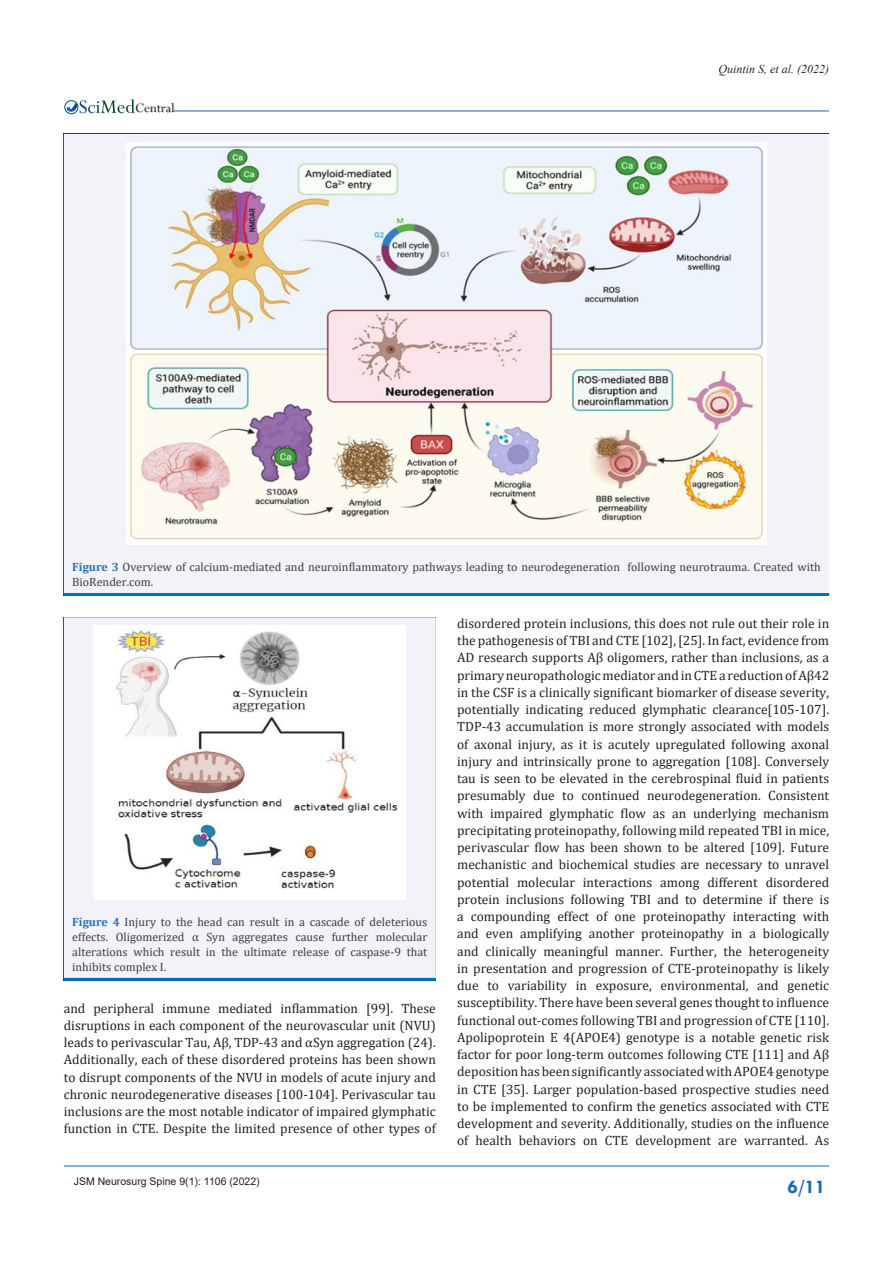
<style>
.page{position:relative;width:893px;height:1263px;background:#fff}
.page>*{position:absolute;margin:0;border:0;box-sizing:border-box;transform-origin:0 0}
.t1{font:700 19.5px "Tw Cen";color:#1768b4}
.t2{font:14.55px "Perpetua";color:#211e1e}
.t3{font:13.5px/17.2px "Cambria";color:#231f20;text-align:justify}
.t4{font:12px/15px "Cambria";color:#3e3e3f}
.t5{font:italic 12px "Times New Roman";color:#231f20}
.t6{font:10.5px "Arial";color:#231f20}
.s1{font-weight:700;color:#2a71b8}
</style>
<div class="page">
<img style="left:79px;top:103px;width:96px;height:11px">
<div style="left:64px;top:100px;width:14px;height:14px;border:1px solid #074d7c;border-radius:50%"></div>
<svg style="left:66px;top:99px;width:69px;height:14px"></svg>
<hr style="left:64px;top:1166px;width:765px;height:1px;background:#1768b4">
<hr style="left:174px;top:111px;width:655px;height:1px;background:#1768b4">
<div style="left:64px;top:134px;width:765px;height:459px;background:#f1f3f9"></div>
<hr style="left:64px;top:593px;width:765px;height:3px;background:#0072bc">
<img style="left:126px;top:142px;width:640px;height:403px">
<div style="left:64px;top:617px;width:372px;height:361px;background:#f1f3f9"></div>
<hr style="left:64px;top:978px;width:372px;height:3px;background:#0072bc">
<img style="left:94px;top:626px;width:312px;height:273px">
<p class="t2" style="left:135px;top:99px;width:41px">Central</p>
<p class="t5" style="left:718px;top:61px;width:112px">Quintin S, et al. (2022)</p>
<p class="t4" style="left:72px;top:559px;width:750px"><span class="s1">Figure 3</span> Overview of calcium-mediated and neuroinflammatory pathways leading to neurodegeneration following neurotrauma. Created with<br>BioRender.com.</p>
<p class="t4" style="left:72px;top:914px;width:357px;text-align:justify"><span class="s1">Figure 4</span> Injury to the head can result in a cascade of deleterious effects. Oligomerized α Syn aggregates cause further molecular alterations which result in the ultimate release of caspase-9 that inhibits complex I.</p>
<p class="t3" style="left:64px;top:999px;width:374px">and peripheral immune mediated inflammation [99]. These disruptions in each component of the neurovascular unit (NVU) leads to perivascular Tau, Aβ, TDP-43 and αSyn aggregation (24).<br>Additionally, each of these disordered proteins has been shown to disrupt components of the NVU in models of acute injury and chronic neurodegenerative diseases [100-104]. Perivascular tau inclusions are the most notable indicator of impaired glymphatic function in CTE. Despite the limited presence of other types of</p>
<p class="t3" style="left:457px;top:614px;width:374px">disordered protein inclusions, this does not rule out their role in the pathogenesis of TBI and CTE [102], [25]. In fact, evidence from AD research supports Aβ oligomers, rather than inclusions, as a primary neuropathologic mediator and in CTE a reduction of Aβ42 in the CSF is a clinically significant biomarker of disease severity, potentially indicating reduced glymphatic clearance[105-107].<br>TDP-43 accumulation is more strongly associated with models of axonal injury, as it is acutely upregulated following axonal injury and intrinsically prone to aggregation [108]. Conversely tau is seen to be elevated in the cerebrospinal fluid in patients presumably due to continued neurodegeneration. Consistent with impaired glymphatic flow as an underlying mechanism precipitating proteinopathy, following mild repeated TBI in mice, perivascular flow has been shown to be altered [109]. Future mechanistic and biochemical studies are necessary to unravel potential molecular interactions among different disordered protein inclusions following TBI and to determine if there is a compounding effect of one proteinopathy interacting with and even amplifying another proteinopathy in a biologically and clinically meaningful manner. Further, the heterogeneity in presentation and progression of CTE-proteinopathy is likely due to variability in exposure, environmental, and genetic susceptibility. There have been several genes thought to influence functional out-comes following TBI and progression of CTE [110].<br>Apolipoprotein E 4(APOE4) genotype is a notable genetic risk factor for poor long-term outcomes following CTE [111] and Aβ deposition has been significantly associated with APOE4 genotype in CTE [35]. Larger population-based prospective studies need to be implemented to confirm the genetics associated with CTE development and severity. Additionally, studies on the influence of health behaviors on CTE development are warranted. As</p>
<p class="t6" style="left:74px;top:1174px;width:187px">JSM Neurosurg Spine 9(1): 1106 (2022)</p>
<h1 class="t1" style="left:787px;top:1175px;width:40px">6/11</h1>
</div>
